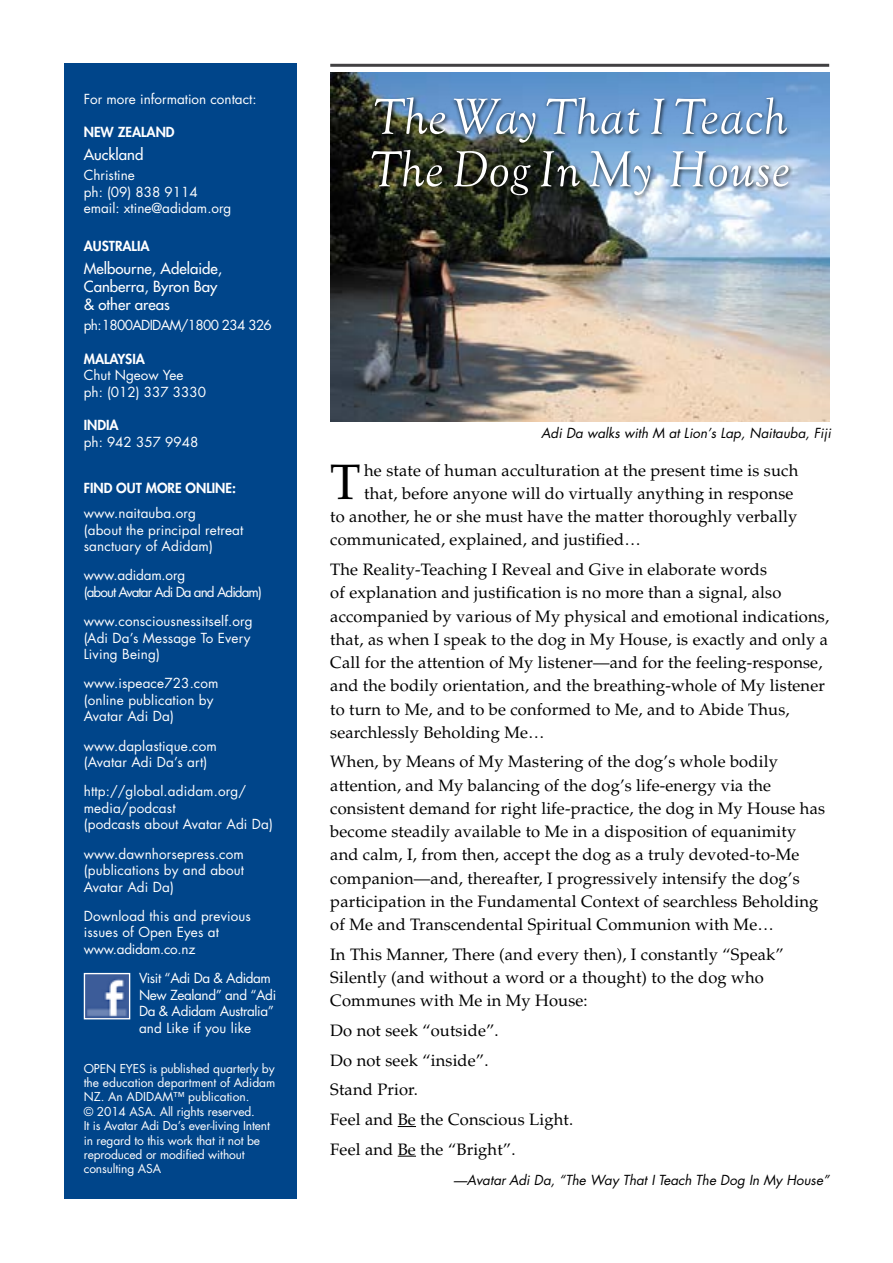
<style>
.page{position:relative;width:893px;height:1263px;background:#fff}
.page>*{position:absolute;margin:0;border:0;box-sizing:border-box;transform-origin:0 0}
.t1{font:italic 52.5px/52.5px "Goudy Old Style T";letter-spacing:.02em;color:#fff}
.t2{font:49.65px "Palatino";color:#000}
.t3{font:16.5px/23.2px "Palatino";letter-spacing:.01em;color:#000}
.t4{font:15px/18px "Futura";color:#fff}
.t5{font:13.5px/16.5px "Futura";letter-spacing:.01em;color:#fff}
.t6{font:italic 13.5px "Futura";color:#000}
.t7{font:13.5px/16.5px "Futura";letter-spacing:-.03em;color:#fff}
.t8{font:800 13.5px "Futura";color:#fff}
.t9{font:13.5px/16.5px "Futura";letter-spacing:-.07em;color:#fff}
.t10{font:13.5px "Futura";letter-spacing:-.05em;color:#fff}
.t11{font:12px/14.4px "Futura";letter-spacing:-.01em;color:#fff}
</style>
<div class="page">
<img style="left:330px;top:73px;width:499px;height:349px">
<hr style="left:330px;top:64px;width:499px;height:3px;background:#414042">
<div style="left:370px;top:96px;width:424px;height:104px;background:#000;opacity:.75"></div>
<svg style="left:398px;top:1126px;width:18px;height:1px"></svg>
<svg style="left:398px;top:1156px;width:18px;height:1px"></svg>
<div style="left:64px;top:64px;width:232px;height:1135px;background:#00458a"></div>
<img style="left:86px;top:975px;width:42px;height:42px">
<div style="left:84px;top:973px;width:46px;height:46px;border:1px solid #fff"></div>
<p class="t5" style="left:84px;top:91px;width:174px">For more information contact:</p>
<p class="t8" style="left:84px;top:123px;width:92px">NEW ZEALAND</p>
<p class="t4" style="left:84px;top:145px;width:61px">Auckland</p>
<p class="t5" style="left:84px;top:167px;width:149px">Christine<br>ph: (09) 838 9114 email: xtine@adidam.org</p>
<p class="t8" style="left:84px;top:237px;width:67px">AUSTRALIA</p>
<p class="t4" style="left:84px;top:259px;width:140px">Melbourne, Adelaide,<br>Canberra, Byron Bay &amp; other areas</p>
<p class="t10" style="left:84px;top:316px;width:190px">ph: 1800ADIDAM/1800 234 326</p>
<p class="t8" style="left:84px;top:350px;width:63px">MALAYSIA</p>
<p class="t5" style="left:84px;top:367px;width:124px">Chut Ngeow Yee<br>ph: (012) 337 3330</p>
<p class="t8" style="left:84px;top:416px;width:36px">INDIA</p>
<p class="t5" style="left:84px;top:433px;width:116px">ph: 942 357 9948</p>
<p class="t8" style="left:84px;top:479px;width:154px">FIND OUT MORE ONLINE:</p>
<p class="t5" style="left:84px;top:505px;width:161px">www.naitauba.org<br>(about the principal retreat sanctuary of Adidam)</p>
<p class="t9" style="left:84px;top:567px;width:180px">www.adidam.org<br>(about Avatar Adi Da and Adidam)</p>
<p class="t5" style="left:84px;top:613px;width:170px">www.consciousnessitself.org (Adi Da’s Message To Every<br>Living Being)</p>
<p class="t5" style="left:84px;top:675px;width:136px">www.ispeace723.com (online publication by<br>Avatar Adi Da)</p>
<p class="t5" style="left:84px;top:737px;width:135px">www.daplastique.com (Avatar Adi Da’s art)</p>
<p class="t5" style="left:84px;top:783px;width:191px">http://global.adidam.org/ media/podcast<br>(podcasts about Avatar Adi Da)</p>
<p class="t5" style="left:84px;top:845px;width:162px;text-align:justify">www.dawnhorsepress.com (publications by and about Avatar Adi Da)</p>
<p class="t5" style="left:84px;top:907px;width:169px">Download this and previous issues of Open Eyes at www.adidam.co.nz</p>
<p class="t7" style="left:139px;top:970px;width:139px">Visit “Adi Da &amp; Adidam<br>New Zealand” and “Adi<br>Da &amp; Adidam Australia” and Like if you like</p>
<p class="t11" style="left:84px;top:1061px;width:193px">OPEN EYES is published quarterly by the education department of Adidam<br>NZ. An ADIDAM™ publication.<br>© 2014 ASA. All rights reserved.<br>It is Avatar Adi Da’s ever-living Intent in regard to this work that it not be reproduced or modified without consulting ASA</p>
<h1 class="t1" style="left:369px;top:92px;width:422px">The Way That I Teach<br>The Dog In My House</h1>
<p class="t6" style="left:541px;top:424px;width:291px">Adi Da walks with M at Lion’s Lap, Naitauba, Fiji</p>
<h2 class="t2" style="left:330px;top:453px;width:32px">T</h2>
<p class="t3" style="left:364px;top:459px;width:436px">he state of human acculturation at the present time is such</p>
<p class="t3" style="left:364px;top:482px;width:431px">that, before anyone will do virtually anything in response</p>
<p class="t3" style="left:330px;top:505px;width:469px">to another, he or she must have the matter thoroughly verbally</p>
<p class="t3" style="left:330px;top:528px;width:312px">communicated, explained, and justified…</p>
<p class="t3" style="left:330px;top:558px;width:500px">The Reality-Teaching I Reveal and Give in elaborate words<br>of explanation and justification is no more than a signal, also accompanied by various of My physical and emotional indications, that, as when I speak to the dog in My House, is exactly and only a Call for the attention of My listener—and for the feeling-response, and the bodily orientation, and the breathing-whole of My listener to turn to Me, and to be conformed to Me, and to Abide Thus, searchlessly Beholding Me…</p>
<p class="t3" style="left:330px;top:750px;width:496px">When, by Means of My Mastering of the dog’s whole bodily attention, and My balancing of the dog’s life-energy via the consistent demand for right life-practice, the dog in My House has become steadily available to Me in a disposition of equanimity and calm, I, from then, accept the dog as a truly devoted-to-Me companion—and, thereafter, I progressively intensify the dog’s participation in the Fundamental Context of searchless Beholding of Me and Transcendental Spiritual Communion with Me…</p>
<p class="t3" style="left:330px;top:943px;width:455px">In This Manner, There (and every then), I constantly “Speak”<br>Silently (and without a word or a thought) to the dog who<br>Communes with Me in My House:</p>
<p class="t3" style="left:330px;top:1016px;width:244px;line-height:29.7px">Do not seek “outside”.<br>Do not seek “inside”.<br>Stand Prior.<br>Feel and Be the Conscious Light.<br>Feel and Be the “Bright”.</p>
<p class="t6" style="left:453px;top:1171px;width:377px">—Avatar Adi Da, “The Way That I Teach The Dog In My House”</p>
</div>
